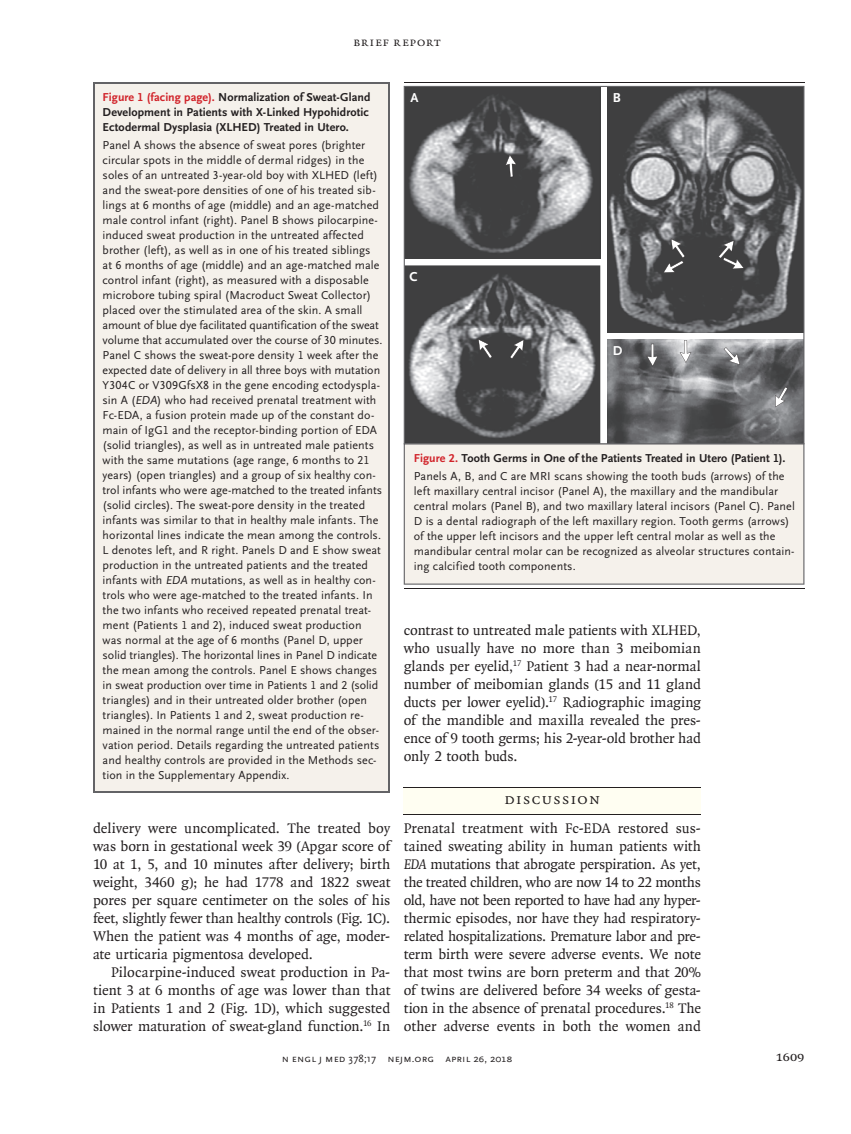
<style>
.page{position:relative;width:851px;height:1134px;background:#fff}
.page>*{position:absolute;margin:0;border:0;box-sizing:border-box;transform-origin:0 0}
.t1{font:15.75px "OTNEJM Quadraat Small Cap";letter-spacing:.075em;color:#231f20}
.t2{font:15px/18px "OTNEJM Quadraat";letter-spacing:-.005em;color:#231f20;text-align:justify}
.t3{font:14.25px "OTNEJM Quadraat Cap";color:#231f20}
.t4{font:700 13.5px "OTNEJM Scala Sans LF";color:#fff}
.t5{font:12.75px "OTNEJM Quadraat Small Cap";letter-spacing:.05em;color:#231f20}
.t6{font:12px/15px "OTNEJM Scala Sans LF";letter-spacing:.01em;color:#231f20}
.t7{font:700 12px/15px "OTNEJM Scala Sans LF";letter-spacing:.005em;color:#231f20}
.t8{font:10.8px "OTNEJM Scala Sans LF Cap";letter-spacing:.01em;color:#231f20}
.s1{color:#d1232a}
.s2{font-style:italic}
.s3{font-weight:700;color:#d1232a}
.s4{font-weight:700}
.s5{font-family:"OTNEJM Scala Sans OSF"}
.s6{font-family:"OTNEJM Scala Sans LF Small Cap"}
</style>
<div class="page">
<div style="left:404px;top:788px;width:296px;height:26px;background:#fffef2"></div>
<hr style="left:404px;top:788px;width:296px;height:1px;background:#231f20">
<hr style="left:404px;top:814px;width:296px;height:1px;background:#231f20">
<div style="left:94px;top:83px;width:295px;height:709px;background:#f5f1eb"></div>
<hr style="left:93px;top:82px;width:297px;height:2px;background:#636366">
<hr style="left:93px;top:84px;width:1px;height:708px;background:#636366">
<hr style="left:388px;top:84px;width:2px;height:708px;background:#636366">
<hr style="left:93px;top:792px;width:297px;height:1px;background:#636366">
<hr style="left:404px;top:588px;width:400px;height:1px;background:#231f20">
<hr style="left:404px;top:82px;width:400px;height:1px;background:#231f20">
<div style="left:403px;top:443px;width:401px;height:142px;background:#f5f1eb"></div>
<svg style="left:404px;top:86px;width:400px;height:358px;background:#69696b"></svg>
<p class="t5" style="left:353px;top:35px;width:89px">Brief Report</p>
<p class="t7" style="left:103px;top:90px;width:269px"><span class="s1">Figure 1 (facing page).</span> Normalization of Sweat-Gland<br>Development in Patients with X-Linked Hypohidrotic<br>Ectodermal Dysplasia (XLHED) Treated in Utero.</p>
<p class="t6" style="left:103px;top:138px;width:281px">Panel A shows the absence of sweat pores (brighter circular spots in the middle of dermal ridges) in the soles of an untreated 3-year-old boy with XLHED (left) and the sweat-pore densities of one of his treated sib&shy;lings at 6 months of age (middle) and an age-matched male control infant (right). Panel B shows pilocarpine&shy;induced sweat production in the untreated affected brother (left), as well as in one of his treated siblings at 6 months of age (middle) and an age-matched male control infant (right), as measured with a disposable microbore tubing spiral (Macroduct Sweat Collector) placed over the stimulated area of the skin. A small amount of blue dye facilitated quantification of the sweat volume that accumulated over the course of 30 minutes.<br>Panel C shows the sweat-pore density 1 week after the expected date of delivery in all three boys with mutation Y304C or V309GfsX8 in the gene encoding ectodyspla&shy;sin A (<span class="s2">EDA</span>) who had received prenatal treatment with Fc-EDA, a fusion protein made up of the constant do&shy;main of IgG1 and the receptor-binding portion of EDA (solid triangles), as well as in untreated male patients with the same mutations (age range, 6 months to 21 years) (open triangles) and a group of six healthy con&shy;trol infants who were age-matched to the treated infants (solid circles). The sweat-pore density in the treated infants was similar to that in healthy male infants. The horizontal lines indicate the mean among the controls.<br>L denotes left, and R right. Panels D and E show sweat production in the untreated patients and the treated infants with <span class="s2">EDA</span> mutations, as well as in healthy con&shy;trols who were age-matched to the treated infants. In the two infants who received repeated prenatal treat&shy;ment (Patients 1 and 2), induced sweat production was normal at the age of 6 months (Panel D, upper solid triangles). The horizontal lines in Panel D indicate the mean among the controls. Panel E shows changes in sweat production over time in Patients 1 and 2 (solid triangles) and in their untreated older brother (open triangles). In Patients 1 and 2, sweat production re&shy;mained in the normal range until the end of the obser&shy;vation period. Details regarding the untreated patients and healthy controls are provided in the Methods sec&shy;tion in the Supplementary Appendix.</p>
<p class="t2" style="left:93px;top:819px;width:299px">delivery were uncomplicated. The treated boy was born in gestational week 39 (Apgar score of 10 at 1, 5, and 10 minutes after delivery; birth weight, 3460 g); he had 1778 and 1822 sweat pores per square centimeter on the soles of his feet, slightly fewer than healthy controls (Fig. 1C).<br>When the patient was 4 months of age, moder&shy;ate urticaria pigmentosa developed.</p>
<p class="t2" style="left:93px;top:963px;width:299px;text-indent:18px">Pilocarpine-induced sweat production in Pa&shy;tient 3 at 6 months of age was lower than that in Patients 1 and 2 (Fig. 1D), which suggested slower maturation of sweat-gland function.<sup>16</sup> In</p>
<p class="t4" style="left:410px;top:90px;width:10px">A</p>
<p class="t4" style="left:613px;top:90px;width:9px">B</p>
<p class="t4" style="left:409px;top:270px;width:10px">C</p>
<p class="t4" style="left:613px;top:343px;width:11px">D</p>
<p class="t6" style="left:414px;top:449px;width:373px;line-height:18px"><span class="s3">Figure 2.</span> <span class="s4">Tooth Germs in One of the Patients Treated in Utero (Patient 1).<br></span>Panels A, B, and C are MRI scans showing the tooth buds (arrows) of the</p>
<p class="t6" style="left:414px;top:484px;width:382px">left maxillary central incisor (Panel A), the maxillary and the mandibular central molars (Panel B), and two maxillary lateral incisors (Panel C). Panel D is a dental radiograph of the left maxillary region. Tooth germs (arrows) of the upper left incisors and the upper left central molar as well as the mandibular central molar can be recognized as alveolar structures contain&shy;ing calcified tooth components.</p>
<p class="t2" style="left:403px;top:621px;width:299px">contrast to untreated male patients with XLHED, who usually have no more than 3 meibomian glands per eyelid,<sup>17</sup> Patient 3 had a near-normal number of meibomian glands (15 and 11 gland ducts per lower eyelid).<sup>17</sup> Radiographic imaging of the mandible and maxilla revealed the pres&shy;ence of 9 tooth germs; his 2-year-old brother had only 2 tooth buds.</p>
<h1 class="t1" style="left:504px;top:790px;width:98px">Discussion</h1>
<p class="t2" style="left:404px;top:819px;width:299px">Prenatal treatment with Fc-EDA restored sus&shy;tained sweating ability in human patients with <span class="s2">EDA</span> mutations that abrogate perspiration. As yet, the treated children, who are now 14 to 22 months old, have not been reported to have had any hyper&shy;thermic episodes, nor have they had respiratory&shy;related hospitalizations. Premature labor and pre&shy;term birth were severe adverse events. We note that most twins are born preterm and that 20% of twins are delivered before 34 weeks of gesta&shy;tion in the absence of prenatal procedures.<sup>18</sup> The other adverse events in both the women and</p>
<p class="t8" style="left:282px;top:1053px;width:232px">n engl j med <span class="s5">378;17</span> nejm.org <span class="s6">April 26, 2018</span></p>
<p class="t3" style="left:775px;top:1048px;width:30px">1609</p>
</div>
